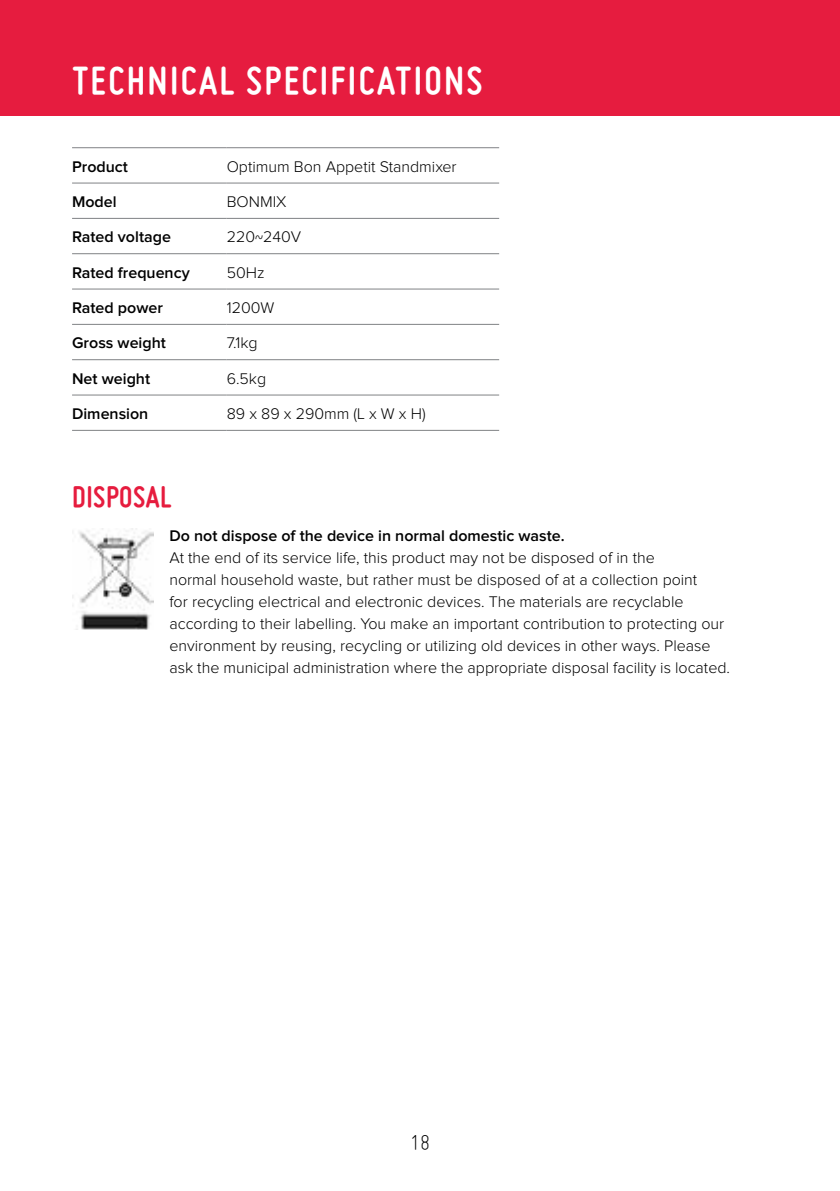
<style>
.page{position:relative;width:840px;height:1191px;background:#fff}
.page>*{position:absolute;margin:0;border:0;box-sizing:border-box;transform-origin:0 0}
.t1{font:700 42px "Miso";letter-spacing:.055em;color:#fff}
.t2{font:700 32px "Miso";letter-spacing:.015em;color:#e61c3e}
.t3{font:300 24px "Miso";color:#000}
.t4{font:300 16px/22px "Proxima Nova";color:#000}
.t5{font:600 16px "Proxima Nova";color:#000}
</style>
<div class="page">
<div style="left:0;top:0;width:839px;height:116px;background:#e61c3f"></div>
<img style="left:72px;top:528px;width:82px;height:101px">
<hr style="left:72px;top:147px;width:154px;height:1px;background:#808285">
<hr style="left:226px;top:147px;width:273px;height:1px;background:#808285">
<hr style="left:72px;top:183px;width:154px;height:1px;background:#808285">
<hr style="left:226px;top:183px;width:273px;height:1px;background:#808285">
<hr style="left:72px;top:218px;width:154px;height:1px;background:#808285">
<hr style="left:226px;top:218px;width:273px;height:1px;background:#808285">
<hr style="left:72px;top:253px;width:154px;height:1px;background:#808285">
<hr style="left:226px;top:253px;width:273px;height:1px;background:#808285">
<hr style="left:72px;top:289px;width:154px;height:1px;background:#808285">
<hr style="left:226px;top:289px;width:273px;height:1px;background:#808285">
<hr style="left:72px;top:324px;width:154px;height:1px;background:#808285">
<hr style="left:226px;top:324px;width:273px;height:1px;background:#808285">
<hr style="left:72px;top:359px;width:154px;height:1px;background:#808285">
<hr style="left:226px;top:359px;width:273px;height:1px;background:#808285">
<hr style="left:72px;top:395px;width:154px;height:1px;background:#808285">
<hr style="left:226px;top:395px;width:273px;height:1px;background:#808285">
<hr style="left:72px;top:430px;width:154px;height:1px;background:#808285">
<hr style="left:226px;top:430px;width:273px;height:1px;background:#808285">
<h1 class="t1" style="left:72px;top:57px;width:411px">TECHNICAL SPECIFICATIONS</h1>
<p class="t5" style="left:72px;top:159px;width:57px">Product</p>
<p class="t4" style="left:226px;top:156px;width:231px">Optimum Bon Appetit Standmixer</p>
<p class="t5" style="left:72px;top:194px;width:46px">Model</p>
<p class="t4" style="left:226px;top:191px;width:61px">BONMIX</p>
<p class="t5" style="left:72px;top:230px;width:100px">Rated voltage</p>
<p class="t4" style="left:226px;top:226px;width:76px">220~240V</p>
<p class="t5" style="left:72px;top:265px;width:119px">Rated frequency</p>
<p class="t4" style="left:227px;top:262px;width:39px">50Hz</p>
<p class="t5" style="left:72px;top:300px;width:92px">Rated power</p>
<p class="t4" style="left:227px;top:297px;width:49px">1200W</p>
<p class="t5" style="left:72px;top:336px;width:95px">Gross weight</p>
<p class="t4" style="left:227px;top:332px;width:32px">7.1kg</p>
<p class="t5" style="left:72px;top:371px;width:79px">Net weight</p>
<p class="t4" style="left:227px;top:368px;width:41px">6.5kg</p>
<p class="t5" style="left:72px;top:406px;width:78px">Dimension</p>
<p class="t4" style="left:227px;top:403px;width:200px">89 x 89 x 290mm (L x W x H)</p>
<h2 class="t2" style="left:72px;top:479px;width:100px">DISPOSAL</h2>
<p class="t5" style="left:169px;top:528px;width:396px">Do not dispose of the device in normal domestic waste.</p>
<p class="t4" style="left:169px;top:547px;width:562px">At the end of its service life, this product may not be disposed of in the<br>normal household waste, but rather must be disposed of at a collection point<br>for recycling electrical and electronic devices. The materials are recyclable according to their labelling. You make an important contribution to protecting our environment by reusing, recycling or utilizing old devices in other ways. Please ask the municipal administration where the appropriate disposal facility is located.</p>
<h3 class="t3" style="left:410px;top:1129px;width:21px">18</h3>
</div>
